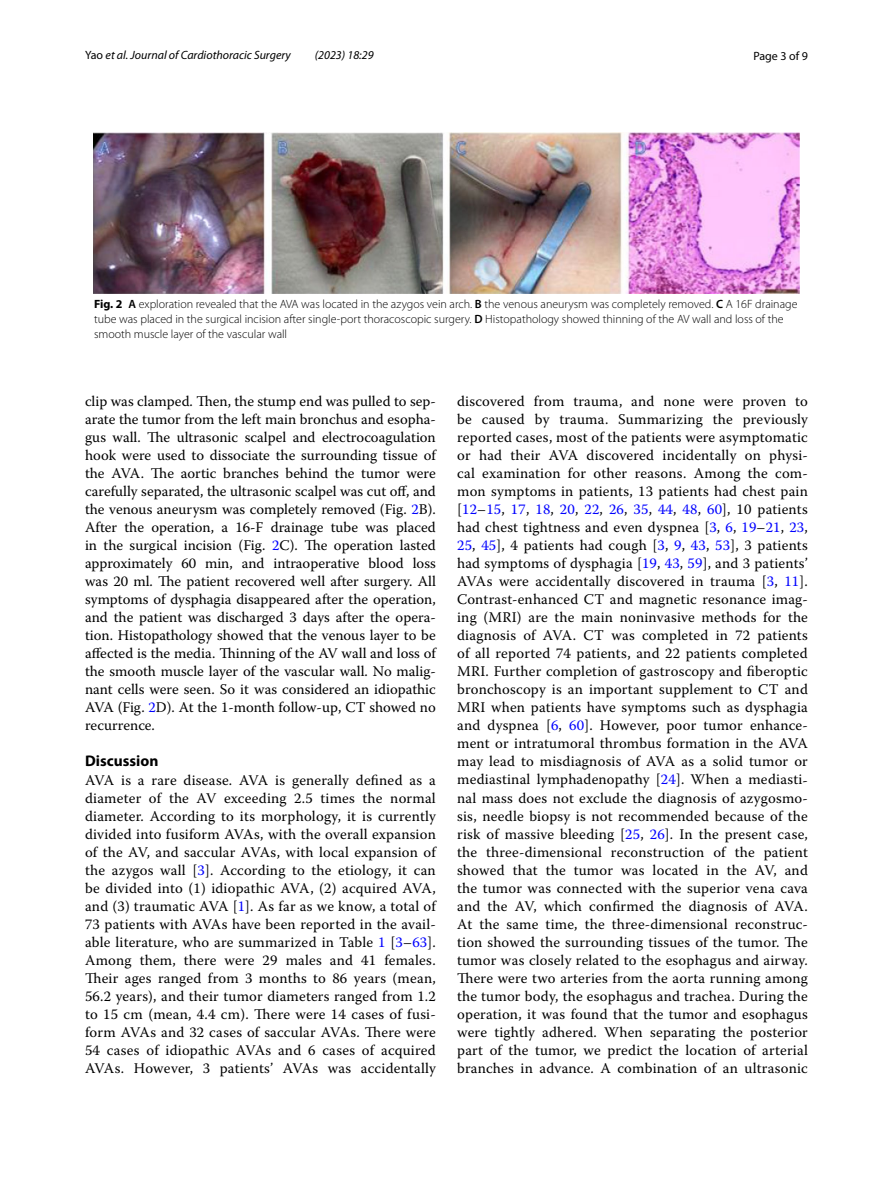
<style>
.page{position:relative;width:893px;height:1187px;background:#fff}
.page>*{position:absolute;margin:0;border:0;box-sizing:border-box;transform-origin:0 0}
.t1{font:700 15.45px "Myriad Pro";color:#000}
.t2{font:14.7px/18px "Warnock Pro";letter-spacing:.015em;color:#000;text-align:justify}
.t3{font:300 12px/15px "Myriad Pro";color:#000}
.t4{font:italic 12px "Myriad Pro";color:#000}
.t5{font:12px "Myriad Pro";color:#000}
.s1{font-style:normal}
.s2{font-weight:700}
.s3{font-weight:600}
.s4{color:#00f}
</style>
<div class="page">
<img style="left:93px;top:133px;width:706px;height:160px">
<p class="t4" style="left:85px;top:48px;width:207px"><span class="s1">Yao</span> et al. Journal of Cardiothoracic Surgery</p>
<p class="t4" style="left:315px;top:48px;width:60px">(2023) 18:29</p>
<p class="t5" style="left:753px;top:48px;width:56px">Page 3 of 9</p>
<p class="t3" style="left:94px;top:297px;width:705px"><span class="s2">Fig. 2</span> <span class="s3">A</span> exploration revealed that the AVA was located in the azygos vein arch. <span class="s3">B</span> the venous aneurysm was completely removed. <span class="s3">C</span> A 16F drainage tube was placed in the surgical incision after single-port thoracoscopic surgery. <span class="s3">D</span> Histopathology showed thinning of the AV wall and loss of the smooth muscle layer of the vascular wall</p>
<p class="t2" style="left:85px;top:392px;width:352px">clip was clamped. Then, the stump end was pulled to sep&shy;arate the tumor from the left main bronchus and esopha&shy;gus wall. The ultrasonic scalpel and electrocoagulation hook were used to dissociate the surrounding tissue of the AVA. The aortic branches behind the tumor were carefully separated, the ultrasonic scalpel was cut off, and the venous aneurysm was completely removed (Fig. <span class="s4">2</span>B).<br>After the operation, a 16-F drainage tube was placed in the surgical incision (Fig. <span class="s4">2</span>C). The operation lasted approximately 60 min, and intraoperative blood loss was 20 ml. The patient recovered well after surgery. All symptoms of dysphagia disappeared after the operation, and the patient was discharged 3 days after the opera&shy;tion. Histopathology showed that the venous layer to be affected is the media. Thinning of the AV wall and loss of the smooth muscle layer of the vascular wall. No malig&shy;nant cells were seen. So it was considered an idiopathic AVA (Fig. <span class="s4">2</span>D). At the 1-month follow-up, CT showed no recurrence.</p>
<p class="t1" style="left:85px;top:751px;width:75px">Discussion</p>
<p class="t2" style="left:85px;top:770px;width:352px">AVA is a rare disease. AVA is generally defined as a diameter of the AV exceeding 2.5 times the normal diameter. According to its morphology, it is currently divided into fusiform AVAs, with the overall expansion of the AV, and saccular AVAs, with local expansion of the azygos wall [<span class="s4">3</span>]. According to the etiology, it can be divided into (1) idiopathic AVA, (2) acquired AVA, and (3) traumatic AVA [<span class="s4">1</span>]. As far as we know, a total of 73 patients with AVAs have been reported in the avail&shy;able literature, who are summarized in Table <span class="s4">1</span> [<span class="s4">3</span>–<span class="s4">63</span>].<br>Among them, there were 29 males and 41 females.<br>Their ages ranged from 3 months to 86 years (mean, 56.2 years), and their tumor diameters ranged from 1.2 to 15 cm (mean, 4.4 cm). There were 14 cases of fusi&shy;form AVAs and 32 cases of saccular AVAs. There were 54 cases of idiopathic AVAs and 6 cases of acquired AVAs. However, 3 patients’ AVAs was accidentally</p>
<p class="t2" style="left:457px;top:392px;width:352px">discovered from trauma, and none were proven to be caused by trauma. Summarizing the previously reported cases, most of the patients were asymptomatic or had their AVA discovered incidentally on physi&shy;cal examination for other reasons. Among the com&shy;mon symptoms in patients, 13 patients had chest pain [<span class="s4">12</span>–<span class="s4">15</span>, <span class="s4">17</span>, <span class="s4">18</span>, <span class="s4">20</span>, <span class="s4">22</span>, <span class="s4">26</span>, <span class="s4">35</span>, <span class="s4">44</span>, <span class="s4">48</span>, <span class="s4">60</span>], 10 patients had chest tightness and even dyspnea [<span class="s4">3</span>, <span class="s4">6</span>, <span class="s4">19</span>–<span class="s4">21</span>, <span class="s4">23</span>, <span class="s4">25</span>, <span class="s4">45</span>], 4 patients had cough [<span class="s4">3</span>, <span class="s4">9</span>, <span class="s4">43</span>, <span class="s4">53</span>], 3 patients had symptoms of dysphagia [<span class="s4">19</span>, <span class="s4">43</span>, <span class="s4">59</span>], and 3 patients’ AVAs were accidentally discovered in trauma [<span class="s4">3</span>, <span class="s4">11</span>].<br>Contrast-enhanced CT and magnetic resonance imag&shy;ing (MRI) are the main noninvasive methods for the diagnosis of AVA. CT was completed in 72 patients of all reported 74 patients, and 22 patients completed MRI. Further completion of gastroscopy and fiberoptic bronchoscopy is an important supplement to CT and MRI when patients have symptoms such as dysphagia and dyspnea [<span class="s4">6</span>, <span class="s4">60</span>]. However, poor tumor enhance&shy;ment or intratumoral thrombus formation in the AVA may lead to misdiagnosis of AVA as a solid tumor or mediastinal lymphadenopathy [<span class="s4">24</span>]. When a mediasti&shy;nal mass does not exclude the diagnosis of azygosmo&shy;sis, needle biopsy is not recommended because of the risk of massive bleeding [<span class="s4">25</span>, <span class="s4">26</span>]. In the present case, the three-dimensional reconstruction of the patient showed that the tumor was located in the AV, and the tumor was connected with the superior vena cava and the AV, which confirmed the diagnosis of AVA.<br>At the same time, the three-dimensional reconstruc&shy;tion showed the surrounding tissues of the tumor. The tumor was closely related to the esophagus and airway.<br>There were two arteries from the aorta running among the tumor body, the esophagus and trachea. During the operation, it was found that the tumor and esophagus were tightly adhered. When separating the posterior part of the tumor, we predict the location of arterial branches in advance. A combination of an ultrasonic</p>
</div>
